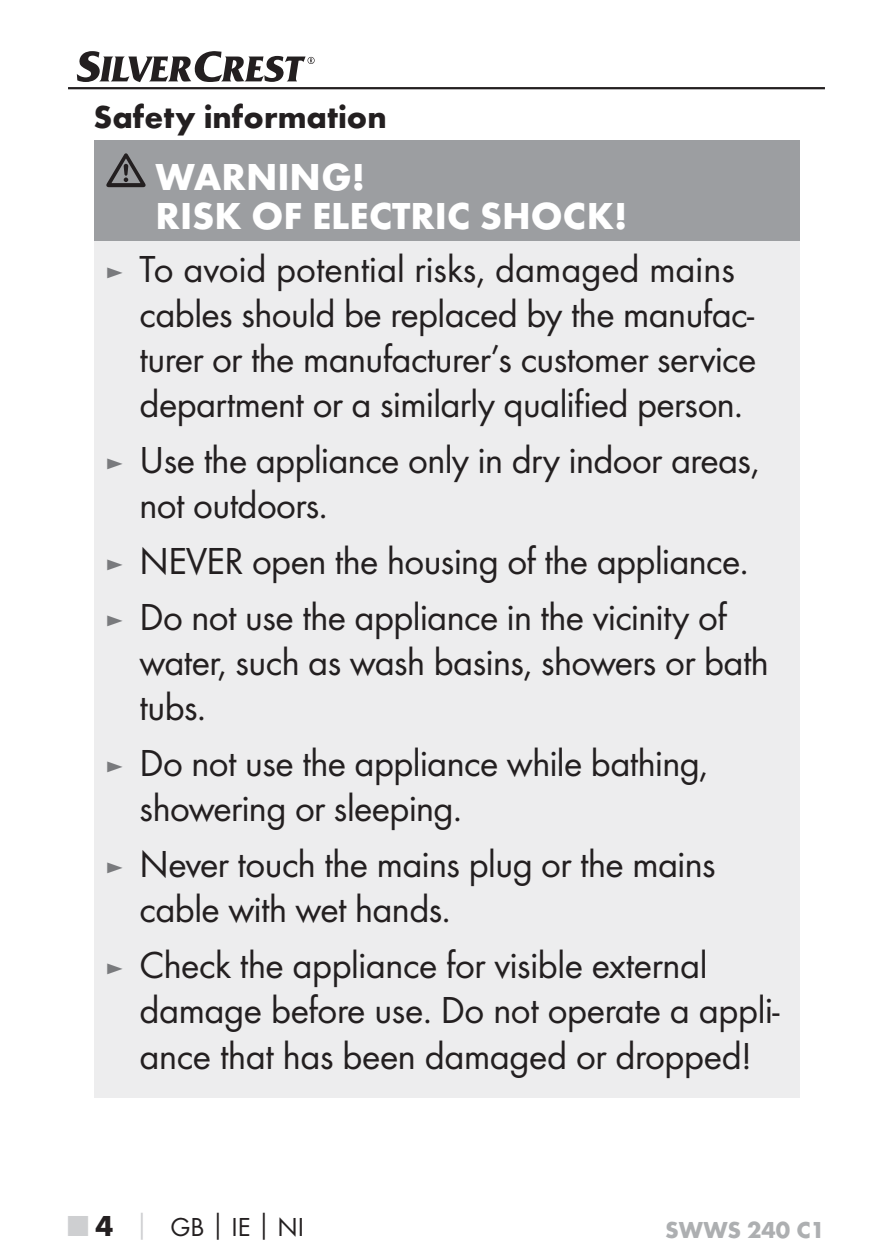
<style>
.page{position:relative;width:893px;height:1259px;background:#fff}
.page>*{position:absolute;margin:0;border:0;box-sizing:border-box;transform-origin:0 0}
.t1{font:39px/45px "Futura Boo";letter-spacing:-.015em;color:#231f20}
.t2{font:700 39px/39px "Futura";color:#fff}
.t3{font:700 33px "Futura";color:#231f20}
.t4{font:27px "Futura Boo";color:#231f20}
.t5{font:700 24px "Futura";color:#adafb1}
.s1{font-size:27px;color:#797a7d}
.s2{font-family:"Futura";font-weight:700;font-size:30px;color:#cecfd1}
.s3{font-family:"Futura";font-weight:700;font-size:30px}
.s4{font-family:"Futura";font-weight:700;color:#cecfd1}
.s5{font-family:"Futura";font-weight:700}
</style>
<div class="page">
<hr style="left:68px;top:87px;width:757px;height:2px;background:#231f20">
<svg style="left:77px;top:51px;width:238px;height:31px"></svg>
<div style="left:94px;top:140px;width:705px;height:101px;background:#9c9ea1"></div>
<div style="left:94px;top:241px;width:705px;height:856px;background:#ededee"></div>
<svg style="left:106px;top:153px;width:40px;height:34px"></svg>
<p class="t3" style="left:94px;top:104px;width:295px">Safety information</p>
<p class="t2" style="left:156px;top:160px;width:473px">WARNING!<br>RISK OF ELECTRIC SHOCK!</p>
<p class="t1" style="left:140px;top:248px;width:618px;text-indent:-34px"><span class="s1">►</span> To avoid potential risks, damaged mains cables should be replaced by the manufac&shy;turer or the manufacturer’s customer service department or a similarly qualified person.</p>
<p class="t1" style="left:140px;top:439px;width:621px;text-indent:-34px"><span class="s1">►</span> Use the appliance only in dry indoor areas, not outdoors.</p>
<p class="t1" style="left:106px;top:535px;width:645px;line-height:56.1px"><span class="s1">►</span> NEVER open the housing of the appliance. <span class="s1">►</span> Do not use the appliance in the vicinity of</p>
<p class="t1" style="left:140px;top:642px;width:631px">water, such as wash basins, showers or bath tubs.</p>
<p class="t1" style="left:140px;top:743px;width:570px;text-indent:-34px"><span class="s1">►</span> Do not use the appliance while bathing, showering or sleeping.</p>
<p class="t1" style="left:140px;top:844px;width:578px;text-indent:-34px"><span class="s1">►</span> Never touch the mains plug or the mains cable with wet hands.</p>
<p class="t1" style="left:140px;top:945px;width:641px;text-indent:-34px"><span class="s1">►</span> Check the appliance for visible external damage before use. Do not operate a appli&shy;ance that has been damaged or dropped!</p>
<p class="t4" style="left:68px;top:1214px;width:238px"><span class="s2">■</span> <span class="s3">4</span> <span class="s4">│</span> GB<span class="s5">│</span>IE<span class="s5">│</span>NI</p>
<p class="t5" style="left:665px;top:1220px;width:161px">SWWS 240 C1</p>
</div>
